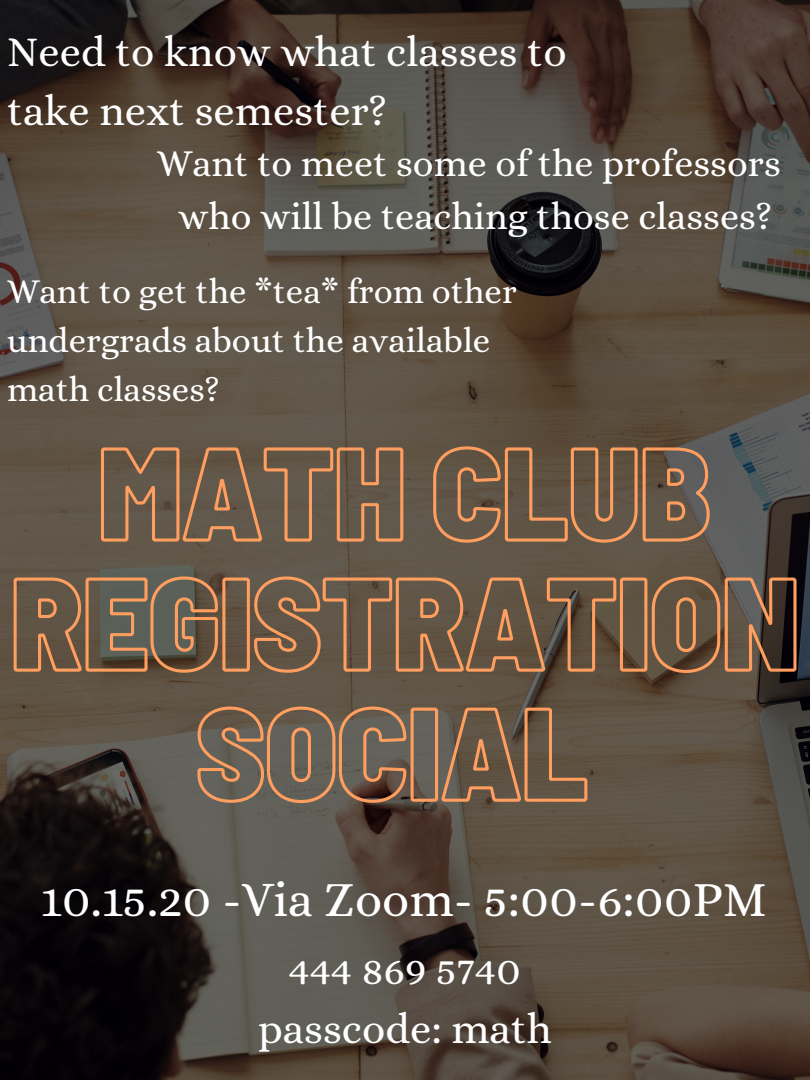
<style>
.page{position:relative;width:810px;height:1080px;background:#fff}
.page>*{position:absolute;margin:0;border:0;box-sizing:border-box;transform-origin:0 0}
.t1{font:49.56px "Alice";color:#fff}
.t2{font:42.5px/59.5px "Alice";color:#fff}
.t3{font:38px/53.2px "Alice";color:#fff;text-align:center}
.t4{font:34.81px/48.8px "Alice";color:#fff}
</style>
<div class="page">
<img style="left:0;top:0;width:810px;height:1080px">
<svg style="left:99px;top:445px;width:612px;height:99px;background:#78604b"></svg>
<svg style="left:12px;top:575px;width:786px;height:100px;background:#765d47"></svg>
<svg style="left:196px;top:705px;width:394px;height:100px;background:#796350"></svg>
<p class="t2" style="left:7px;top:21px;width:561px">Need to know what classes to take next semester?</p>
<p class="t3" style="left:157px;top:136px;width:626px">Want to meet some of the professors who will be teaching those classes?</p>
<p class="t4" style="left:7px;top:267px;width:511px">Want to get the *tea* from other undergrads about the available math classes?</p>
<h1 class="t1" style="left:40px;top:871px;width:728px">10.15.20 -Via Zoom- 5:00-6:00PM</h1>
<p class="t2" style="left:258px;top:940px;width:295px;text-align:center">444 869 5740 passcode: math</p>
</div>
